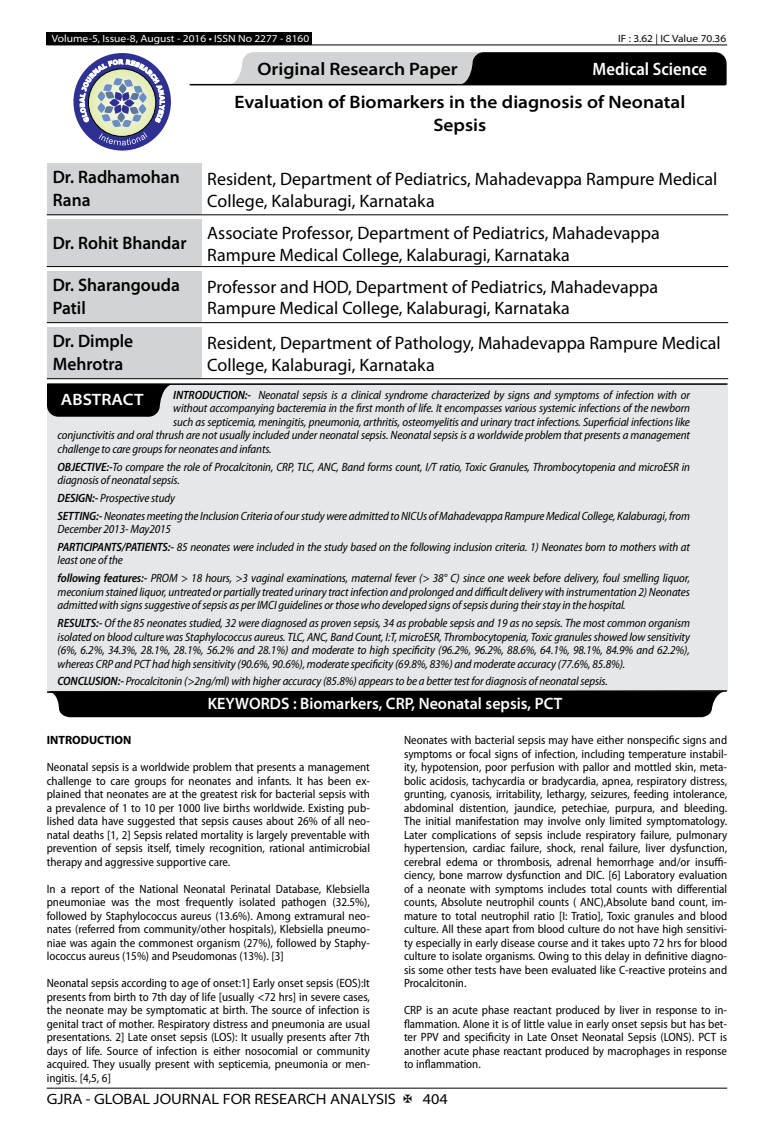
<style>
.page{position:relative;width:774px;height:1136px;background:#fff}
.page>*{position:absolute;margin:0;border:0;box-sizing:border-box;transform-origin:0 0}
.t1{font:18px/21.6px "Myriad Pro";color:#000}
.t2{font:600 semi-expanded 18px/23.4px "Myriad Pro";color:#000;text-align:center}
.t3{font:600 semi-expanded 18px/23.4px "Myriad Pro";color:#000;scale:.9 1}
.t4{font:600 semi-condensed 18px "Myriad Pro";color:#fff}
.t5{font:600 semi-expanded 16.5px "Myriad Pro";color:#fff;scale:.9 1}
.t6{font:600 semi-expanded 16.5px "Myriad Pro";color:#fff}
.t7{font:semi-expanded 15px "Myriad Pro";color:#000}
.t8{font:semi-condensed 12px/13.5px "Myriad Pro";color:#000;text-align:justify}
.t9{font:italic semi-condensed 12px/13.5px "Myriad Pro";letter-spacing:-.01em;color:#000}
.t10{font:700 12px "Myriad Pro";color:#000}
.t11{font:semi-expanded 10.5px "Myriad Pro";color:#fff}
.t12{font:semi-expanded 10.5px "Myriad Pro";color:#000}
.s1{font-weight:600}
</style>
<div class="page">
<hr style="left:47px;top:1087px;width:680px;height:1px;background:#000">
<div style="left:47px;top:32px;width:265px;height:13px;background:#000"></div>
<hr style="left:47px;top:45px;width:680px;height:1px;background:#000">
<svg style="left:229px;top:52px;width:498px;height:33px;background:#686969"></svg>
<div style="left:73px;top:53px;width:98px;height:97px;background:#2e3092;border-radius:50%"></div>
<svg style="left:80px;top:59px;width:85px;height:86px"></svg>
<div style="left:47px;top:163px;width:154px;height:52px;background:#d1d3d4"></div>
<hr style="left:47px;top:214px;width:154px;height:1px;background:#000">
<hr style="left:201px;top:214px;width:527px;height:1px;background:#000">
<div style="left:47px;top:219px;width:154px;height:47px;background:#d1d3d4"></div>
<hr style="left:47px;top:266px;width:154px;height:1px;background:#000">
<hr style="left:201px;top:266px;width:527px;height:1px;background:#000">
<div style="left:47px;top:271px;width:154px;height:51px;background:#d1d3d4"></div>
<hr style="left:47px;top:322px;width:154px;height:1px;background:#000">
<hr style="left:201px;top:322px;width:527px;height:1px;background:#000">
<div style="left:47px;top:327px;width:154px;height:51px;background:#d1d3d4"></div>
<hr style="left:47px;top:378px;width:154px;height:1px;background:#000">
<hr style="left:201px;top:378px;width:527px;height:1px;background:#000">
<div style="left:47px;top:383px;width:680px;height:307px;background:#e6e7e8"></div>
<hr style="left:48px;top:383px;width:679px;height:2px;background:#000">
<svg style="left:47px;top:384px;width:126px;height:32px;background:#161616"></svg>
<svg style="left:46px;top:689px;width:682px;height:28px;background:#171717"></svg>
<hr style="left:190px;top:84px;width:535px;height:1px;background:#000">
<p class="t11" style="left:52px;top:32px;width:259px">Volume-5, Issue-8, August - 2016 • ISSN No 2277 - 8160</p>
<p class="t12" style="left:618px;top:32px;width:110px">IF : 3.62 | IC Value 70.36</p>
<h1 class="t2" style="left:257px;top:58px;width:202px">Original Research Paper</h1>
<h1 class="t4" style="left:593px;top:59px;width:116px">Medical Science</h1>
<h1 class="t2" style="left:234px;top:91px;width:452px">Evaluation of Biomarkers in the diagnosis of Neonatal<br>Sepsis</h1>
<h1 class="t3" style="left:53px;top:165px;width:143px">Dr. Radhamohan<br>Rana</h1>
<h1 class="t1" style="left:207px;top:168px;width:511px">Resident, Department of Pediatrics, Mahadevappa Rampure Medical<br>College, Kalaburagi, Karnataka</h1>
<h1 class="t3" style="left:53px;top:231px;width:150px">Dr. Rohit Bhandar</h1>
<h1 class="t1" style="left:207px;top:222px;width:454px">Associate Professor, Department of Pediatrics, Mahadevappa<br>Rampure Medical College, Kalaburagi, Karnataka</h1>
<h1 class="t3" style="left:53px;top:273px;width:143px">Dr. Sharangouda<br>Patil</h1>
<h1 class="t1" style="left:207px;top:276px;width:452px">Professor and HOD, Department of Pediatrics, Mahadevappa<br>Rampure Medical College, Kalaburagi, Karnataka</h1>
<h1 class="t3" style="left:53px;top:329px;width:91px">Dr. Dimple<br>Mehrotra</h1>
<h1 class="t1" style="left:207px;top:332px;width:515px">Resident, Department of Pathology, Mahadevappa Rampure Medical<br>College, Kalaburagi, Karnataka</h1>
<p class="t9" style="left:173px;top:388px;width:518px"><span class="s1">INTRODUCTION:-</span> Neonatal sepsis is a clinical syndrome characterized by signs and symptoms of infection with or</p>
<p class="t9" style="left:173px;top:402px;width:518px">without accompanying bacteremia in the first month of life. It encompasses various systemic infections of the newborn</p>
<p class="t9" style="left:173px;top:415px;width:518px">such as septicemia, meningitis, pneumonia, arthritis, osteomyelitis and urinary tract infections. Superficial infections like</p>
<p class="t9" style="left:58px;top:429px;width:634px">conjunctivitis and oral thrush are not usually included under neonatal sepsis. Neonatal sepsis is a worldwide problem that presents a management</p>
<p class="t9" style="left:58px;top:442px;width:216px">challenge to care groups for neonates and infants.</p>
<p class="t9" style="left:58px;top:460px;width:634px"><span class="s1">OBJECTIVE:-</span>To compare the role of Procalcitonin, CRP, TLC, ANC, Band forms count, I/T ratio, Toxic Granules, Thrombocytopenia and microESR in diagnosis of neonatal sepsis.</p>
<p class="t9" style="left:58px;top:489px;width:634px;line-height:17.7px"><span class="s1">DESIGN:-</span> Prospective study<br><span class="s1">SETTING:-</span> Neonates meeting the Inclusion Criteria of our study were admitted to NICUs of Mahadevappa Rampure Medical College, Kalaburagi, from</p>
<p class="t9" style="left:58px;top:520px;width:634px;line-height:17.7px">December 2013- May2015<br><span class="s1">PARTICIPANTS/PATIENTS:-</span> 85 neonates were included in the study based on the following inclusion criteria. 1) Neonates born to mothers with at</p>
<p class="t9" style="left:58px;top:552px;width:634px;line-height:17.7px">least one of the<br><span class="s1">following features:-</span> PROM &gt; 18 hours, &gt;3 vaginal examinations, maternal fever (&gt; 38° C) since one week before delivery, foul smelling liquor,</p>
<p class="t9" style="left:58px;top:585px;width:634px">meconium stained liquor, untreated or partially treated urinary tract infection and prolonged and difficult delivery with instrumentation 2) Neonates admitted with signs suggestive of sepsis as per IMCI guidelines or those who developed signs of sepsis during their stay in the hospital.</p>
<p class="t9" style="left:58px;top:616px;width:634px;text-align:justify"><span class="s1">RESULTS:-</span> Of the 85 neonates studied, 32 were diagnosed as proven sepsis, 34 as probable sepsis and 19 as no sepsis. The most common organism isolated on blood culture was Staphylococcus aureus. TLC, ANC, Band Count, I:T, microESR, Thrombocytopenia, Toxic granules showed low sensitivity (6%, 6.2%, 34.3%, 28.1%, 28.1%, 56.2% and 28.1%) and moderate to high specificity (96.2%, 96.2%, 88.6%, 64.1%, 98.1%, 84.9% and 62.2%), whereas CRP and PCT had high sensitivity (90.6%, 90.6%), moderate specificity (69.8%, 83%) and moderate accuracy (77.6%, 85.8%).</p>
<p class="t9" style="left:58px;top:674px;width:552px"><span class="s1">CONCLUSION:-</span> Procalcitonin (&gt;2ng/ml) with higher accuracy (85.8%) appears to be a better test for diagnosis of neonatal sepsis.</p>
<h2 class="t6" style="left:61px;top:390px;width:84px">ABSTRACT</h2>
<h2 class="t5" style="left:208px;top:694px;width:395px">KEYWORDS : Biomarkers, CRP, Neonatal sepsis, PCT</h2>
<p class="t10" style="left:47px;top:733px;width:86px">INTRODUCTION</p>
<p class="t8" style="left:47px;top:760px;width:325px">Neonatal sepsis is a worldwide problem that presents a management challenge to care groups for neonates and infants. It has been ex&shy;plained that neonates are at the greatest risk for bacterial sepsis with a prevalence of 1 to 10 per 1000 live births worldwide. Existing pub&shy;lished data have suggested that sepsis causes about 26% of all neo&shy;natal deaths [1, 2] Sepsis related mortality is largely preventable with prevention of sepsis itself, timely recognition, rational antimicrobial therapy and aggressive supportive care.</p>
<p class="t8" style="left:47px;top:882px;width:325px">In a report of the National Neonatal Perinatal Database, Klebsiella pneumoniae was the most frequently isolated pathogen (32.5%), followed by Staphylococcus aureus (13.6%). Among extramural neo&shy;nates (referred from community/other hospitals), Klebsiella pneumo&shy;niae was again the commonest organism (27%), followed by Staphy&shy;lococcus aureus (15%) and Pseudomonas (13%). [3]</p>
<p class="t8" style="left:47px;top:976px;width:325px">Neonatal sepsis according to age of onset:1] Early onset sepsis (EOS):It presents from birth to 7th day of life [usually &lt;72 hrs] in severe cases, the neonate may be symptomatic at birth. The source of infection is genital tract of mother. Respiratory distress and pneumonia are usual presentations. 2] Late onset sepsis (LOS): It usually presents after 7th days of life. Source of infection is either nosocomial or community acquired. They usually present with septicemia, pneumonia or men&shy;ingitis. [4,5, 6]</p>
<p class="t8" style="left:404px;top:733px;width:325px">Neonates with bacterial sepsis may have either nonspecific signs and symptoms or focal signs of infection, including temperature instabil&shy;ity, hypotension, poor perfusion with pallor and mottled skin, meta&shy;bolic acidosis, tachycardia or bradycardia, apnea, respiratory distress, grunting, cyanosis, irritability, lethargy, seizures, feeding intolerance, abdominal distention, jaundice, petechiae, purpura, and bleeding.<br>The initial manifestation may involve only limited symptomatology.<br>Later complications of sepsis include respiratory failure, pulmonary hypertension, cardiac failure, shock, renal failure, liver dysfunction, cerebral edema or thrombosis, adrenal hemorrhage and/or insuffi&shy;ciency, bone marrow dysfunction and DIC. [6] Laboratory evaluation of a neonate with symptoms includes total counts with differential counts, Absolute neutrophil counts ( ANC),Absolute band count, im&shy;mature to total neutrophil ratio [I: Tratio], Toxic granules and blood culture. All these apart from blood culture do not have high sensitivi&shy;ty especially in early disease course and it takes upto 72 hrs for blood culture to isolate organisms. Owing to this delay in definitive diagno&shy;sis some other tests have been evaluated like C-reactive proteins and Procalcitonin.</p>
<p class="t8" style="left:404px;top:1003px;width:325px">CRP is an acute phase reactant produced by liver in response to in&shy;flammation. Alone it is of little value in early onset sepsis but has bet&shy;ter PPV and specificity in Late Onset Neonatal Sepsis (LONS). PCT is another acute phase reactant produced by macrophages in response to inflammation.</p>
<p class="t7" style="left:47px;top:1090px;width:351px">GJRA - GLOBAL JOURNAL FOR RESEARCH ANALYSIS</p>
<p class="t7" style="left:423px;top:1090px;width:27px">404</p>
</div>
